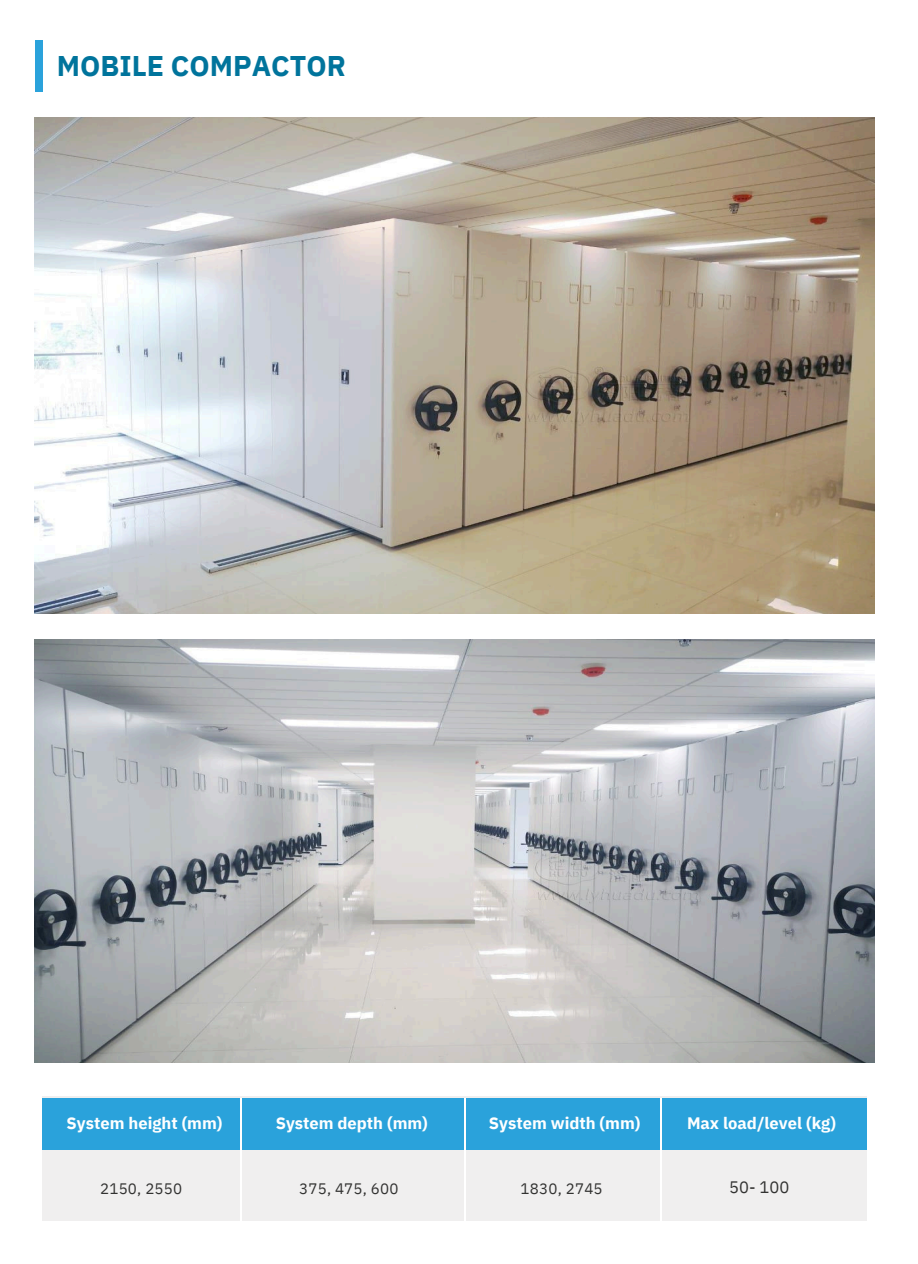
<style>
.page{position:relative;width:918px;height:1264px;background:#fff}
.page>*{position:absolute;margin:0;border:0;box-sizing:border-box;transform-origin:0 0}
.t1{font:700 28.5px "IBM Plex Sans";color:#00749c}
.t2{font:700 16.5px "IBM Plex Sans";color:#fff}
.t3{font:16.5px "IBM Plex Sans";color:#323231}
.t4{font:15.15px "IBM Plex Sans";letter-spacing:.015em;color:#323231}
</style>
<div class="page">
<div style="left:36px;top:40px;width:7px;height:51px;background:#2aa2db"></div>
<div style="left:42px;top:1098px;width:199px;height:52px;background:#2aa2db"></div>
<div style="left:242px;top:1098px;width:222px;height:52px;background:#2aa2db"></div>
<div style="left:465px;top:1098px;width:196px;height:52px;background:#2aa2db"></div>
<div style="left:662px;top:1098px;width:205px;height:52px;background:#2aa2db"></div>
<hr style="left:42px;top:1096px;width:199px;height:2px;background:#f0efef">
<hr style="left:242px;top:1096px;width:222px;height:2px;background:#f0efef">
<hr style="left:465px;top:1096px;width:196px;height:2px;background:#f0efef">
<hr style="left:662px;top:1096px;width:205px;height:2px;background:#f0efef">
<div style="left:42px;top:1150px;width:199px;height:70px;background:#f0efef"></div>
<div style="left:242px;top:1150px;width:222px;height:70px;background:#f0efef"></div>
<div style="left:465px;top:1150px;width:196px;height:70px;background:#f0efef"></div>
<div style="left:662px;top:1150px;width:205px;height:70px;background:#f0efef"></div>
<img style="left:34px;top:117px;width:841px;height:497px">
<img style="left:34px;top:639px;width:841px;height:423px">
<p class="t1" style="left:57px;top:47px;width:291px">MOBILE COMPACTOR</p>
<p class="t2" style="left:67px;top:1111px;width:157px">System height (mm)</p>
<h2 class="t2" style="left:276px;top:1111px;width:154px">System depth (mm)</h2>
<p class="t2" style="left:489px;top:1111px;width:153px">System width (mm)</p>
<p class="t4" style="left:100px;top:1177px;width:84px">2150, 2550</p>
<p class="t4" style="left:299px;top:1177px;width:101px">375, 475, 600</p>
<h2 class="t4" style="left:521px;top:1177px;width:84px">1830, 2745</h2>
<p class="t2" style="left:687px;top:1111px;width:150px">Max load/level (kg)</p>
<h2 class="t3" style="left:729px;top:1175px;width:62px">50- 100</h2>
</div>
